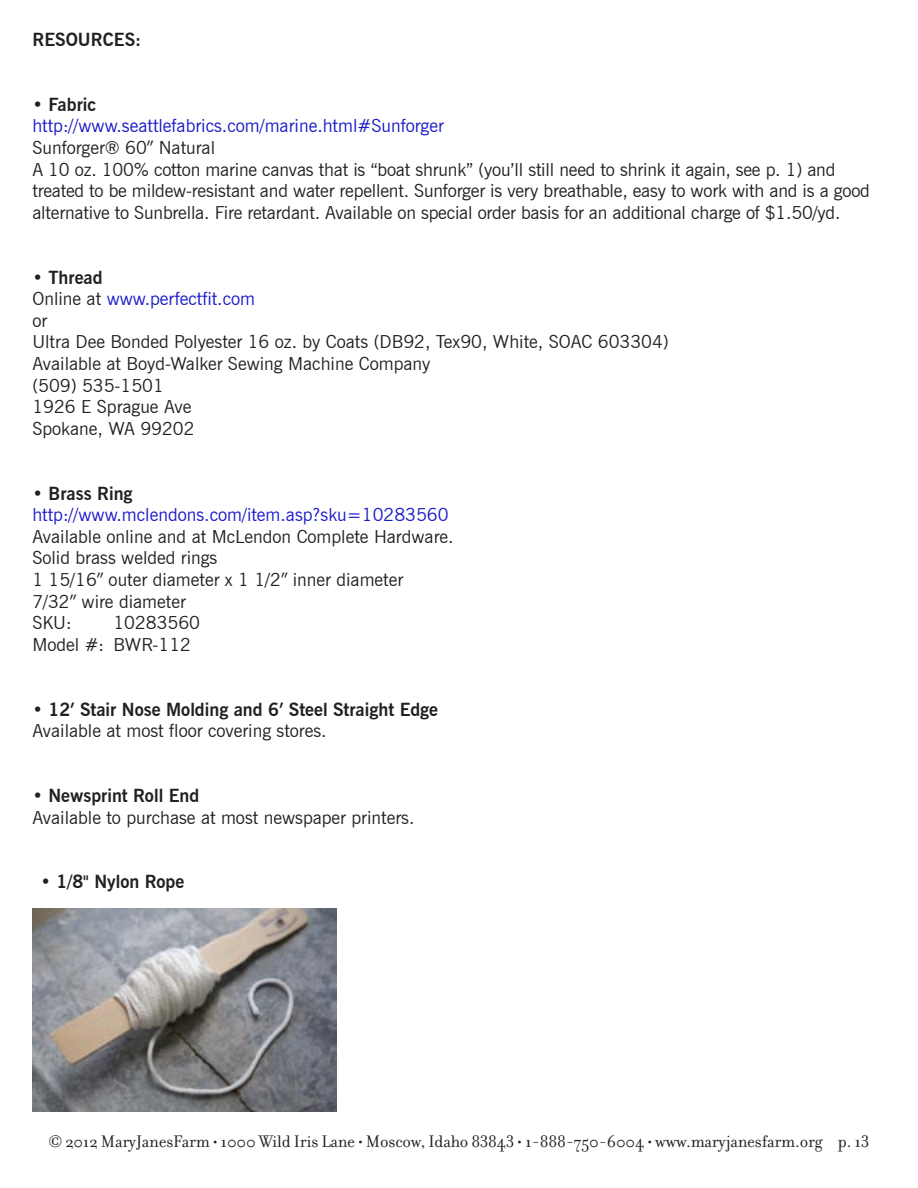
<style>
.page{position:relative;width:918px;height:1188px;background:#fff}
.page>*{position:absolute;margin:0;border:0;box-sizing:border-box;transform-origin:0 0}
.t1{font:18px/21.6px "News Gothic BT";color:#231f20}
.t2{font:700 18px/21.6px "News Gothic BT";color:#231f20}
.t3{font:18px "Filosofia";letter-spacing:-.01em;color:#231f20}
.t4{font:18px "News Gothic BT";color:#1919c8}
.s1{color:#1919c8}
.s2{font-family:"Franklin Gothic";font-size:19.95px}
.s3{font-weight:700}
.s4{font-family:"Franklin Gothic";font-weight:500;font-size:19.95px}
.s5{font-weight:400}
</style>
<div class="page">
<img style="left:32px;top:909px;width:305px;height:202px">
<p class="t2" style="left:32px;top:29px;width:110px">RESOURCES:</p>
<p class="t2" style="left:32px;top:94px;width:65px">• Fabric</p>
<p class="t1" style="left:32px;top:115px;width:839px"><span class="s1">http://www.seattlefabrics.com/marine.html#Sunforger<br></span>Sunforger® 60<span class="s2">″</span> Natural<br>A 10 oz. 100% cotton marine canvas that is “boat shrunk” (you’ll still need to shrink it again, see p. 1) and treated to be mildew-resistant and water repellent. Sunforger is very breathable, easy to work with and is a good alternative to Sunbrella. Fire retardant. Available on special order basis for an additional charge of $1.50/yd.</p>
<p class="t1" style="left:32px;top:266px;width:638px"><span class="s3">• Thread<br></span>Online at <span class="s1">www.perfectfit.com<br></span>or<br>Ultra Dee Bonded Polyester 16 oz. by Coats (DB92, Tex90, White, SOAC 603304)<br>Available at Boyd-Walker Sewing Machine Company<br>(509) 535-1501<br>1926 E Sprague Ave<br>Spokane, WA 99202</p>
<p class="t2" style="left:32px;top:482px;width:102px">• Brass Ring</p>
<p class="t4" style="left:32px;top:504px;width:418px">http://www.mclendons.com/item.asp?sku=10283560</p>
<p class="t1" style="left:32px;top:526px;width:423px">Available online and at McLendon Complete Hardware.<br>Solid brass welded rings<br>1 15/16<span class="s2">″</span> outer diameter x 1 1/2<span class="s2">″</span> inner diameter<br>7/32<span class="s2">″</span> wire diameter<br>SKU:</p>
<p class="t1" style="left:32px;top:612px;width:169px;text-indent:81px">10283560<br>Model #: BWR-112</p>
<p class="t2" style="left:32px;top:698px;width:407px">• 12<span class="s4">′</span> Stair Nose Molding and 6<span class="s4">′</span> Steel Straight Edge<br><span class="s5">Available at most floor covering stores.</span></p>
<p class="t1" style="left:32px;top:785px;width:384px">• <span class="s3">Newsprint Roll End<br></span>Available to purchase at most newspaper printers.</p>
<p class="t2" style="left:40px;top:871px;width:145px"><span class="s5">•</span> 1/8" Nylon Rope</p>
<p class="t3" style="left:48px;top:1132px;width:823px">© 2012 MaryJanesFarm • 1000 Wild Iris Lane • Moscow, Idaho 83843 • 1-888-750-6004 • www.maryjanesfarm.org p. 13</p>
</div>
